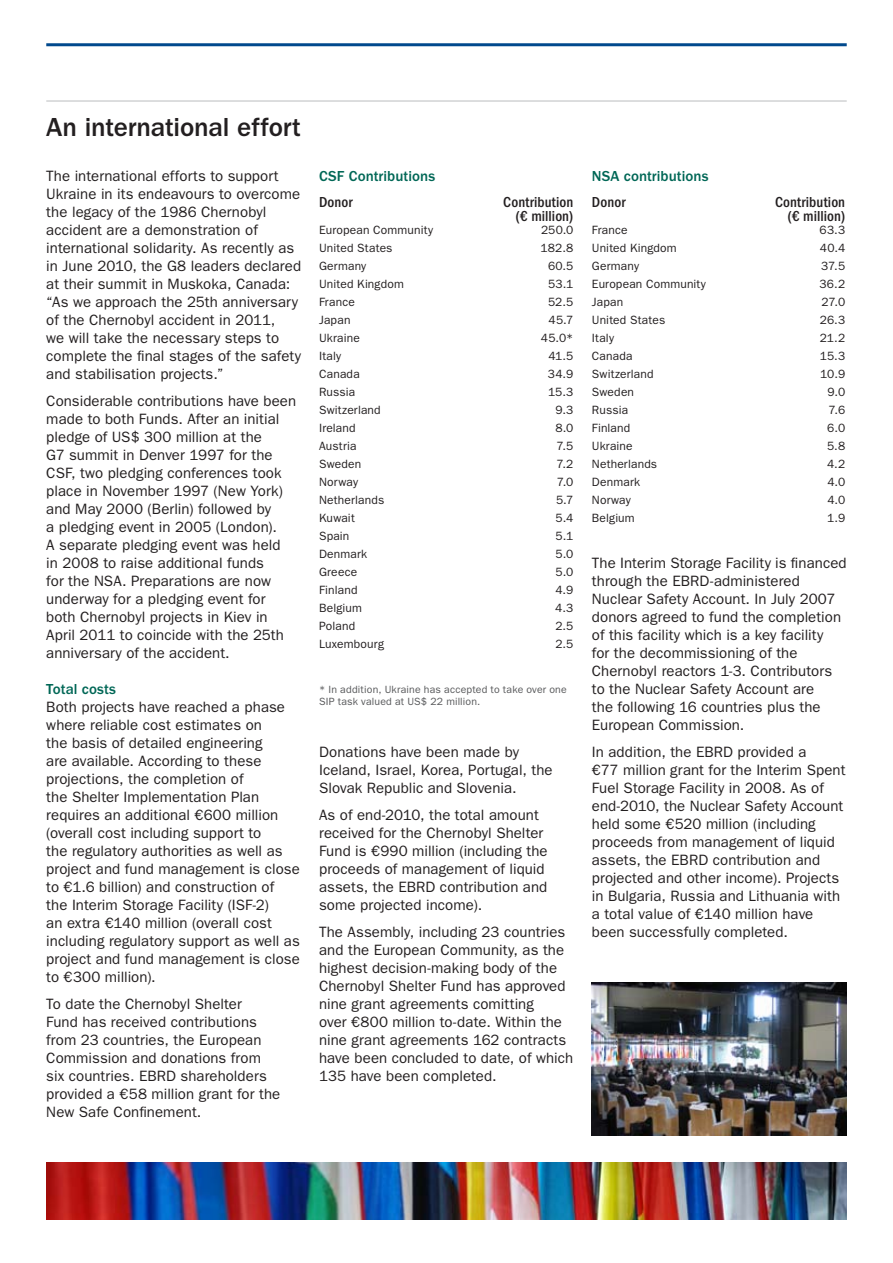
<style>
.page{position:relative;width:893px;height:1263px;background:#fff}
.page>*{position:absolute;margin:0;border:0;box-sizing:border-box;transform-origin:0 0}
.Basic_-_H1{font:500 27px "ITC Franklin Gothic Std";letter-spacing:-.01em;color:#231f20}
.Basic_-_Body{font:15px/18px "ITC Franklin Gothic Std";letter-spacing:.005em;color:#231f20}
.Table_-_heading{font:500 condensed 15px/13.5px "ITC Franklin Gothic Std";letter-spacing:.005em;color:#231f20;text-align:right}
.Basic_-_H3{font:500 15px "ITC Franklin Gothic Std";letter-spacing:.005em;color:#006756}
.Table_-_body{font:12px "ITC Franklin Gothic Std";letter-spacing:.015em;color:#231f20}
.Notes_-_body{font:10.5px/12px "ITC Franklin Gothic Std";letter-spacing:.015em;color:#57585a}
</style>
<div class="page">
<hr style="left:46px;top:43px;width:801px;height:3px;background:#01498d">
<img style="left:46px;top:1162px;width:801px;height:58px">
<hr style="left:46px;top:100px;width:801px;height:2px;background:#d1d2d4">
<img style="left:592px;top:982px;width:255px;height:153px">
<p class="Basic_-_H1" style="left:46px;top:112px;width:256px">An international effort</p>
<p class="Basic_-_Body" style="left:46px;top:167px;width:256px">The international efforts to support Ukraine in its endeavours to overcome the legacy of the 1986 Chernobyl accident are a demonstration of international solidarity. As recently as in June 2010, the G8 leaders declared at their summit in Muskoka, Canada: “As we approach the 25th anniversary of the Chernobyl accident in 2011,<br>we will take the necessary steps to complete the final stages of the safety and stabilisation projects.”</p>
<p class="Basic_-_Body" style="left:46px;top:392px;width:251px">Considerable contributions have been made to both Funds. After an initial pledge of US$ 300 million at the<br>G7 summit in Denver 1997 for the CSF, two pledging conferences took place in November 1997 (New York) and May 2000 (Berlin) followed by<br>a pledging event in 2005 (London).<br>A separate pledging event was held<br>in 2008 to raise additional funds<br>for the NSA. Preparations are now underway for a pledging event for both Chernobyl projects in Kiev in April 2011 to coincide with the 25th anniversary of the accident.</p>
<p class="Basic_-_H3" style="left:46px;top:681px;width:71px">Total costs</p>
<p class="Basic_-_Body" style="left:46px;top:698px;width:255px">Both projects have reached a phase where reliable cost estimates on<br>the basis of detailed engineering<br>are available. According to these projections, the completion of<br>the Shelter Implementation Plan requires an additional €600 million (overall cost including support to<br>the regulatory authorities as well as project and fund management is close to €1.6 billion) and construction of<br>the Interim Storage Facility (ISF-2)<br>an extra €140 million (overall cost including regulatory support as well as project and fund management is close to €300 million).</p>
<p class="Basic_-_Body" style="left:46px;top:995px;width:236px">To date the Chernobyl Shelter<br>Fund has received contributions from 23 countries, the European<br>Commission and donations from six countries. EBRD shareholders provided a €58 million grant for the<br>New Safe Confinement.</p>
<p class="Basic_-_H3" style="left:319px;top:168px;width:118px">CSF Contributions</p>
<p class="Table_-_heading" style="left:319px;top:195px;width:35px">Donor</p>
<p class="Table_-_heading" style="left:503px;top:195px;width:72px">Contribution (€ million)</p>
<p class="Table_-_body" style="left:319px;top:223px;width:116px">European Community</p>
<p class="Table_-_body" style="left:541px;top:223px;width:34px">250.0</p>
<p class="Table_-_body" style="left:319px;top:241px;width:75px">United States</p>
<p class="Table_-_body" style="left:541px;top:241px;width:34px">182.8</p>
<p class="Table_-_body" style="left:319px;top:259px;width:49px">Germany</p>
<p class="Table_-_body" style="left:548px;top:259px;width:27px">60.5</p>
<p class="Table_-_body" style="left:319px;top:277px;width:86px">United Kingdom</p>
<p class="Table_-_body" style="left:548px;top:277px;width:27px">53.1</p>
<p class="Table_-_body" style="left:319px;top:295px;width:37px">France</p>
<p class="Table_-_body" style="left:548px;top:295px;width:27px">52.5</p>
<p class="Table_-_body" style="left:319px;top:313px;width:33px">Japan</p>
<p class="Table_-_body" style="left:549px;top:313px;width:26px">45.7</p>
<p class="Table_-_body" style="left:319px;top:331px;width:42px">Ukraine</p>
<p class="Table_-_body" style="left:541px;top:331px;width:34px">45.0*</p>
<p class="Table_-_body" style="left:319px;top:349px;width:24px">Italy</p>
<p class="Table_-_body" style="left:548px;top:349px;width:27px">41.5</p>
<p class="Table_-_body" style="left:319px;top:367px;width:42px">Canada</p>
<p class="Table_-_body" style="left:548px;top:367px;width:27px">34.9</p>
<p class="Table_-_body" style="left:319px;top:385px;width:38px">Russia</p>
<p class="Table_-_body" style="left:548px;top:385px;width:27px">15.3</p>
<p class="Table_-_body" style="left:319px;top:403px;width:63px">Switzerland</p>
<p class="Table_-_body" style="left:555px;top:403px;width:19px">9.3</p>
<p class="Table_-_body" style="left:319px;top:421px;width:38px">Ireland</p>
<p class="Table_-_body" style="left:555px;top:421px;width:20px">8.0</p>
<p class="Table_-_body" style="left:319px;top:439px;width:39px">Austria</p>
<p class="Table_-_body" style="left:556px;top:439px;width:18px">7.5</p>
<p class="Table_-_body" style="left:319px;top:457px;width:44px">Sweden</p>
<p class="Table_-_body" style="left:556px;top:457px;width:19px">7.2</p>
<p class="Table_-_body" style="left:319px;top:475px;width:40px">Norway</p>
<p class="Table_-_body" style="left:557px;top:475px;width:18px">7.0</p>
<p class="Table_-_body" style="left:319px;top:493px;width:67px">Netherlands</p>
<p class="Table_-_body" style="left:556px;top:493px;width:19px">5.7</p>
<p class="Table_-_body" style="left:319px;top:511px;width:37px">Kuwait</p>
<p class="Table_-_body" style="left:555px;top:511px;width:19px">5.4</p>
<p class="Table_-_body" style="left:319px;top:529px;width:32px">Spain</p>
<p class="Table_-_body" style="left:556px;top:529px;width:19px">5.1</p>
<p class="Table_-_body" style="left:319px;top:547px;width:50px">Denmark</p>
<p class="Table_-_body" style="left:556px;top:547px;width:19px">5.0</p>
<p class="Table_-_body" style="left:319px;top:565px;width:40px">Greece</p>
<p class="Table_-_body" style="left:556px;top:565px;width:19px">5.0</p>
<p class="Table_-_body" style="left:319px;top:583px;width:40px">Finland</p>
<p class="Table_-_body" style="left:555px;top:583px;width:20px">4.9</p>
<p class="Table_-_body" style="left:319px;top:601px;width:44px">Belgium</p>
<p class="Table_-_body" style="left:555px;top:601px;width:20px">4.3</p>
<p class="Table_-_body" style="left:319px;top:619px;width:38px">Poland</p>
<p class="Table_-_body" style="left:555px;top:619px;width:20px">2.5</p>
<p class="Table_-_body" style="left:319px;top:637px;width:66px">Luxembourg</p>
<p class="Table_-_body" style="left:555px;top:637px;width:20px">2.5</p>
<p class="Notes_-_body" style="left:319px;top:683px;width:249px">* In addition, Ukraine has accepted to take over one<br>SIP task valued at US$ 22 million.</p>
<p class="Basic_-_Body" style="left:319px;top:743px;width:235px">Donations have been made by<br>Iceland, Israel, Korea, Portugal, the<br>Slovak Republic and Slovenia.</p>
<p class="Basic_-_Body" style="left:319px;top:806px;width:230px">As of end-2010, the total amount received for the Chernobyl Shelter<br>Fund is €990 million (including the proceeds of management of liquid assets, the EBRD contribution and some projected income).</p>
<p class="Basic_-_Body" style="left:319px;top:923px;width:256px">The Assembly, including 23 countries and the European Community, as the highest decision-making body of the Chernobyl Shelter Fund has approved nine grant agreements comitting<br>over €800 million to-date. Within the nine grant agreements 162 contracts have been concluded to date, of which 135 have been completed.</p>
<p class="Basic_-_H3" style="left:592px;top:168px;width:118px">NSA contributions</p>
<p class="Table_-_heading" style="left:592px;top:195px;width:35px">Donor</p>
<p class="Table_-_heading" style="left:775px;top:195px;width:72px">Contribution (€ million)</p>
<p class="Table_-_body" style="left:592px;top:223px;width:37px">France</p>
<p class="Table_-_body" style="left:819px;top:223px;width:27px">63.3</p>
<p class="Table_-_body" style="left:592px;top:241px;width:86px">United Kingdom</p>
<p class="Table_-_body" style="left:820px;top:241px;width:27px">40.4</p>
<p class="Table_-_body" style="left:592px;top:259px;width:49px">Germany</p>
<p class="Table_-_body" style="left:821px;top:259px;width:25px">37.5</p>
<p class="Table_-_body" style="left:592px;top:277px;width:116px">European Community</p>
<p class="Table_-_body" style="left:820px;top:277px;width:27px">36.2</p>
<p class="Table_-_body" style="left:592px;top:295px;width:33px">Japan</p>
<p class="Table_-_body" style="left:821px;top:295px;width:25px">27.0</p>
<p class="Table_-_body" style="left:592px;top:313px;width:75px">United States</p>
<p class="Table_-_body" style="left:820px;top:313px;width:27px">26.3</p>
<p class="Table_-_body" style="left:592px;top:331px;width:24px">Italy</p>
<p class="Table_-_body" style="left:820px;top:331px;width:27px">21.2</p>
<p class="Table_-_body" style="left:592px;top:349px;width:42px">Canada</p>
<p class="Table_-_body" style="left:820px;top:349px;width:27px">15.3</p>
<p class="Table_-_body" style="left:592px;top:367px;width:63px">Switzerland</p>
<p class="Table_-_body" style="left:820px;top:367px;width:26px">10.9</p>
<p class="Table_-_body" style="left:592px;top:385px;width:44px">Sweden</p>
<p class="Table_-_body" style="left:827px;top:385px;width:19px">9.0</p>
<p class="Table_-_body" style="left:592px;top:403px;width:38px">Russia</p>
<p class="Table_-_body" style="left:828px;top:403px;width:18px">7.6</p>
<p class="Table_-_body" style="left:592px;top:421px;width:40px">Finland</p>
<p class="Table_-_body" style="left:827px;top:421px;width:19px">6.0</p>
<p class="Table_-_body" style="left:592px;top:439px;width:42px">Ukraine</p>
<p class="Table_-_body" style="left:827px;top:439px;width:20px">5.8</p>
<p class="Table_-_body" style="left:592px;top:457px;width:67px">Netherlands</p>
<p class="Table_-_body" style="left:827px;top:457px;width:20px">4.2</p>
<p class="Table_-_body" style="left:592px;top:475px;width:50px">Denmark</p>
<p class="Table_-_body" style="left:827px;top:475px;width:19px">4.0</p>
<p class="Table_-_body" style="left:592px;top:493px;width:40px">Norway</p>
<p class="Table_-_body" style="left:827px;top:493px;width:19px">4.0</p>
<p class="Table_-_body" style="left:592px;top:511px;width:44px">Belgium</p>
<p class="Table_-_body" style="left:827px;top:511px;width:20px">1.9</p>
<p class="Basic_-_Body" style="left:592px;top:554px;width:256px">The Interim Storage Facility is financed through the EBRD‑administered Nuclear Safety Account. In July 2007 donors agreed to fund the completion of this facility which is a key facility<br>for the decommissioning of the Chernobyl reactors 1-3. Contributors to the Nuclear Safety Account are<br>the following 16 countries plus the European Commission.</p>
<p class="Basic_-_Body" style="left:592px;top:743px;width:255px">In addition, the EBRD provided a<br>€77 million grant for the Interim Spent Fuel Storage Facility in 2008. As of end-2010, the Nuclear Safety Account held some €520 million (including proceeds from management of liquid assets, the EBRD contribution and projected and other income). Projects in Bulgaria, Russia and Lithuania with a total value of €140 million have been successfully completed.</p>
</div>
